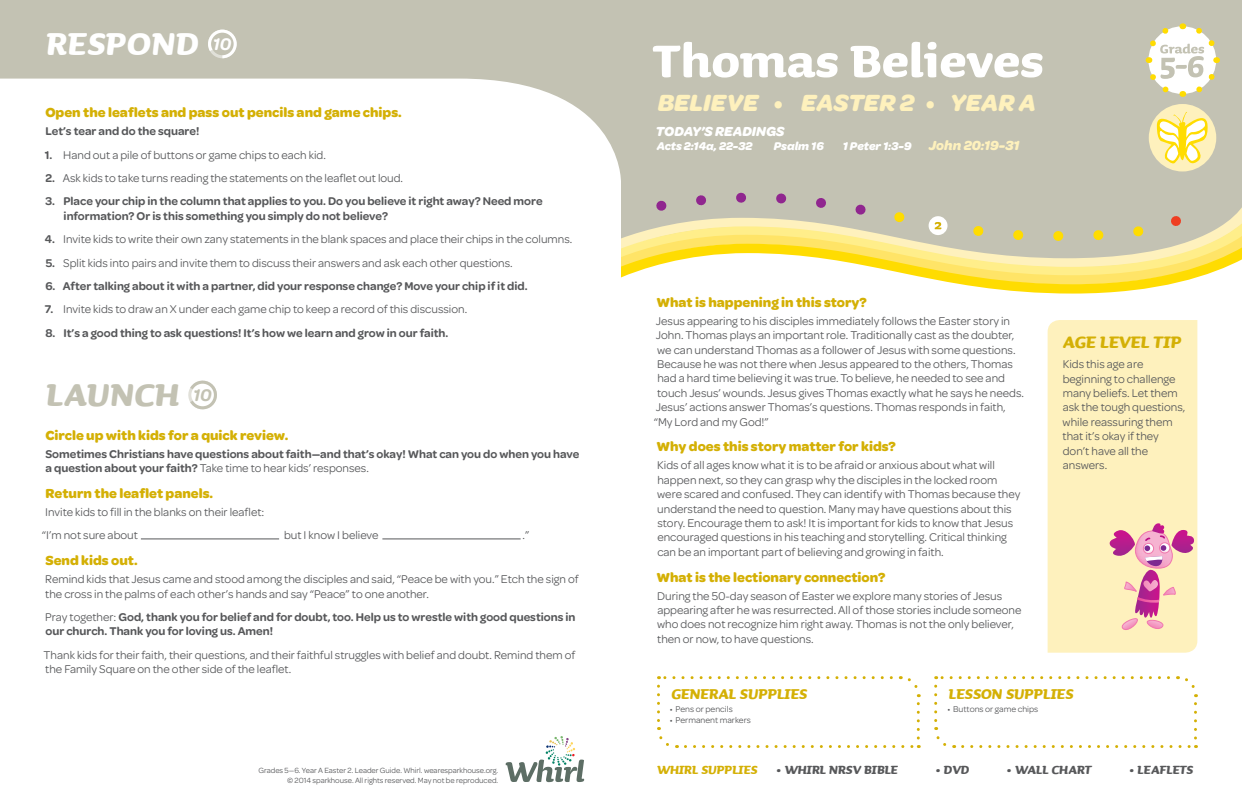
<style>
.page{position:relative;width:1242px;height:810px;background:#fff}
.page>*{position:absolute;margin:0;border:0;box-sizing:border-box;transform-origin:0 0}
.t1{font:700 58px "Sauna";color:#fff}
.t2{font:italic 700 40px "Sauna";letter-spacing:.015em;color:#fff}
.t3{font:italic 700 40px "Sauna";color:#c3c2b3}
.t4{font:italic 700 25px "Omnes";color:#fef1bd}
.t5{font:italic 700 21px "Sauna";color:#d4b005}
.t6{font:italic 700 18px "Sauna";color:#d4b005}
.t7{font:italic 600 18px "Omnes";color:#fff}
.t8{font:italic 600 18px "Omnes";color:#c3c2b3}
.t9{font:italic 700 15px "Sauna";color:#57585a}
.t10{font:700 14px "Omnes";color:#d4b005}
.t11{font:italic 700 14px "Omnes";color:#fef1bd}
.t12{font:italic 700 14px "Omnes";color:#fff}
.t13{font:12px/14.4px "Omnes";color:#57585a}
.t14{font:600 12px/14.4px "Omnes";color:#57585a}
.t15{font:italic 700 12px "Omnes";color:#fff}
.t16{font:9px "Omnes";color:#57585a}
.t17{font:8px/9.6px "Omnes";color:#57585a;text-align:right}
.s1{font-weight:600}
.s2{font-weight:400}
.s3{font-size:12px;color:#fff}
.s4{color:#d4b005}
</style>
<div class="page">
<div style="left:1048px;top:320px;width:149px;height:333px;background:#fef1bd"></div>
<svg style="left:506px;top:736px;width:78px;height:46px"></svg>
<div style="left:621px;top:0;width:621px;height:187px;background:#c3c2b3"></div>
<svg style="left:0;top:0;width:622px;height:182px"></svg>
<svg style="left:208px;top:30px;width:29px;height:28px"></svg>
<div style="left:211px;top:33px;width:23px;height:22px;background:#c3c2b3;border-radius:50%"></div>
<svg style="left:188px;top:380px;width:29px;height:30px"></svg>
<div style="left:191px;top:384px;width:23px;height:22px;background:#fff;border-radius:50%"></div>
<div style="left:1149px;top:104px;width:67px;height:67px;background:#fef1bd;border-radius:50%"></div>
<svg style="left:1157px;top:109px;width:52px;height:56px"></svg>
<svg style="left:1109px;top:523px;width:88px;height:111px;background:#efbfb6"></svg>
<svg style="left:621px;top:187px;width:621px;height:107px"></svg>
<svg style="left:657px;top:686px;width:20px;height:62px"></svg>
<svg style="left:685px;top:745px;width:234px;height:3px"></svg>
<svg style="left:900px;top:676px;width:20px;height:62px"></svg>
<svg style="left:658px;top:676px;width:233px;height:3px"></svg>
<svg style="left:934px;top:686px;width:21px;height:62px"></svg>
<svg style="left:963px;top:745px;width:234px;height:3px"></svg>
<svg style="left:1178px;top:676px;width:19px;height:62px"></svg>
<svg style="left:936px;top:676px;width:233px;height:3px"></svg>
<hr style="left:141px;top:539px;width:138px;height:1px;background:#57585a">
<hr style="left:382px;top:539px;width:139px;height:1px;background:#57585a">
<svg style="left:1143px;top:20px;width:79px;height:80px"></svg>
<h2 class="t2" style="left:46px;top:19px;width:154px">respond</h2>
<h3 class="t7" style="left:213px;top:34px;width:20px">10</h3>
<p class="t10" style="left:45px;top:104px;width:358px">Open the leaflets and pass out pencils and game chips.</p>
<p class="t14" style="left:46px;top:124px;width:155px">Let’s tear and do the square!</p>
<p class="t13" style="left:45px;top:147px;width:283px"><span class="s1">1.</span> Hand out a pile of buttons or game chips to each kid.</p>
<p class="t13" style="left:45px;top:171px;width:359px"><span class="s1">2.</span> Ask kids to take turns reading the statements on the leaflet out loud.</p>
<p class="t14" style="left:64px;top:194px;width:481px;text-indent:-18px">3. Place your chip in the column that applies to you. Do you believe it right away? Need more information? Or is this something you simply do not believe?</p>
<p class="t13" style="left:45px;top:232px;width:529px"><span class="s1">4.</span> Invite kids to write their own zany statements in the blank spaces and place their chips in the columns.</p>
<p class="t13" style="left:46px;top:255px;width:469px"><span class="s1">5.</span> Split kids into pairs and invite them to discuss their answers and ask each other questions.</p>
<p class="t14" style="left:45px;top:279px;width:484px">6. After talking about it with a partner, did your response change? Move your chip if it did.</p>
<p class="t13" style="left:45px;top:302px;width:424px"><span class="s1">7.</span> Invite kids to draw an X under each game chip to keep a record of this discussion.</p>
<p class="t14" style="left:45px;top:326px;width:405px">8. It’s a good thing to ask questions! It’s how we learn and grow in our faith.</p>
<h2 class="t3" style="left:46px;top:370px;width:134px">launch</h2>
<h3 class="t8" style="left:193px;top:385px;width:20px">10</h3>
<p class="t10" style="left:45px;top:427px;width:245px">Circle up with kids for a quick review.</p>
<p class="t14" style="left:45px;top:447px;width:535px">Sometimes Christians have questions about faith—and that’s okay! What can you do when you have a question about your faith? <span class="s2">Take time to hear kids’ responses.</span></p>
<p class="t10" style="left:46px;top:485px;width:169px">Return the leaflet panels.</p>
<p class="t13" style="left:42px;top:500px;width:224px;line-height:23.4px">Invite kids to fill in the blanks on their leaflet: “I’m not sure about</p>
<p class="t13" style="left:284px;top:528px;width:96px">but I know I believe</p>
<p class="t13" style="left:523px;top:528px;width:8px">.”</p>
<p class="t10" style="left:45px;top:552px;width:94px">Send kids out.</p>
<p class="t13" style="left:45px;top:572px;width:535px">Remind kids that Jesus came and stood among the disciples and said, “Peace be with you.” Etch the sign of the cross in the palms of each other’s hands and say “Peace” to one another.</p>
<p class="t14" style="left:45px;top:610px;width:532px"><span class="s2">Pray together:</span> God, thank you for belief and for doubt, too. Help us to wrestle with good questions in our church. Thank you for loving us. Amen!</p>
<p class="t13" style="left:44px;top:648px;width:533px">Thank kids for their faith, their questions, and their faithful struggles with belief and doubt. Remind them of the Family Square on the other side of the leaflet.</p>
<p class="t17" style="left:258px;top:766px;width:241px">Grades 5—6. Year A Easter 2. Leader Guide. Whirl. wearesparkhouse.org. © 2014 sparkhouse. All rights reserved. May not be reproduced.</p>
<h1 class="t1" style="left:653px;top:24px;width:393px">Thomas Believes</h1>
<h3 class="t4" style="left:658px;top:88px;width:369px">BELIEVE • EASTER 2 • YEAR A</h3>
<p class="t12" style="left:656px;top:123px;width:130px">TODAY’S READINGS</p>
<p class="t15" style="left:657px;top:139px;width:97px">ACTS 2:14A, 22-32</p>
<p class="t15" style="left:774px;top:139px;width:51px">PSALM 16</p>
<p class="t11" style="left:843px;top:137px;width:178px"><span class="s3">1 PETER 1:3-9</span> JOHN 20:19-31</p>
<p class="t10" style="left:657px;top:294px;width:212px">What is happening in this story?</p>
<p class="t13" style="left:654px;top:314px;width:372px">Jesus appearing to his disciples immediately follows the Easter story in John. Thomas plays an important role. Traditionally cast as the doubter, we can understand Thomas as a follower of Jesus with some questions.<br>Because he was not there when Jesus appeared to the others, Thomas had a hard time believing it was true. To believe, he needed to see and touch Jesus’ wounds. Jesus gives Thomas exactly what he says he needs.<br>Jesus’ actions answer Thomas’s questions. Thomas responds in faith, “My Lord and my God!”</p>
<p class="t10" style="left:657px;top:439px;width:241px">Why does this story matter for kids?</p>
<p class="t13" style="left:657px;top:458px;width:365px">Kids of all ages know what it is to be afraid or anxious about what will happen next, so they can grasp why the disciples in the locked room were scared and confused. They can identify with Thomas because they understand the need to question. Many may have questions about this story. Encourage them to ask! It is important for kids to know that Jesus encouraged questions in his teaching and storytelling. Critical thinking can be an important part of believing and growing in faith.</p>
<p class="t10" style="left:657px;top:569px;width:230px">What is the lectionary connection?</p>
<p class="t13" style="left:657px;top:588px;width:366px">During the 50-day season of Easter we explore many stories of Jesus appearing after he was resurrected. All of those stories include someone who does not recognize him right away. Thomas is not the only believer, then or now, to have questions.</p>
<h3 class="t5" style="left:1063px;top:329px;width:120px">Age Level Tip</h3>
<p class="t13" style="left:1063px;top:357px;width:124px">Kids this age are beginning to challenge many beliefs. Let them ask the tough questions, while reassuring them that it’s okay if they don’t have all the answers.</p>
<h3 class="t6" style="left:671px;top:682px;width:11px">GENER</h3>
<h3 class="t6" style="left:718px;top:682px;width:90px">AL Supplies</h3>
<h3 class="t6" style="left:949px;top:682px;width:126px">Lesson Supplies</h3>
<p class="t16" style="left:670px;top:704px;width:64px">• Pens or pencils</p>
<p class="t16" style="left:670px;top:715px;width:82px">• Permanent markers</p>
<p class="t16" style="left:947px;top:704px;width:92px">• Buttons or game chips</p>
<p class="t9" style="left:657px;top:760px;width:243px"><span class="s4">Whirl supplies</span> • Whirl NRSV Bible</p>
<p class="t9" style="left:935px;top:760px;width:36px">• DVD</p>
<p class="t9" style="left:1007px;top:760px;width:87px">• Wall Chart</p>
<p class="t9" style="left:1129px;top:760px;width:66px">• Leaflets</p>
</div>
